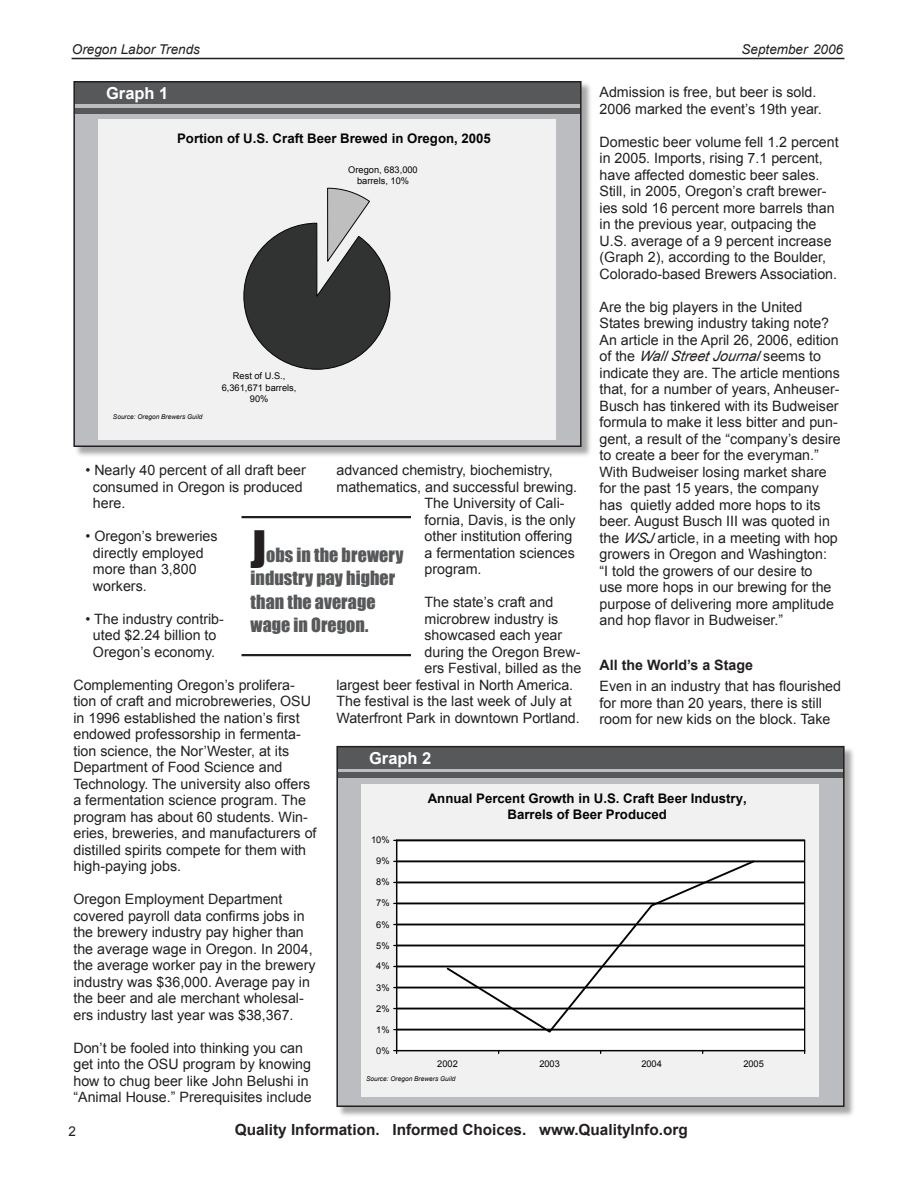
<style>
.page{position:relative;width:918px;height:1188px;background:#fff}
.page>*{position:absolute;margin:0;border:0;box-sizing:border-box;transform-origin:0 0}
.t1{font:47.4px "Impact";color:#231f20}
.t2{font:18px/23.2px "Impact";letter-spacing:.005em;color:#57585a}
.t3{font:700 16.5px "Arial";color:#fff}
.t4{font:700 15.3px "Arial";color:#231f20}
.t5{font:14.25px/16.5px "Arial";color:#231f20}
.t6{font:700 14.25px "Arial";color:#231f20}
.t7{font:italic 13.5px "Arial";color:#231f20}
.t8{font:700 13.2px/16px "Arial";color:#040503;text-align:center}
.t9{font:9.3px/11.4px "Arial";color:#040503;text-align:center}
.t10{font:italic 6.6px "Arial";color:#040503}
.s1{font-style:italic}
</style>
<div class="page">
<hr style="left:72px;top:58px;width:772px;height:1px;background:#231f20">
<div style="left:336px;top:745px;width:520px;height:373px;background:#231f20;opacity:.4"></div>
<div style="left:337px;top:747px;width:507px;height:359px;background:#bcbdc0"></div>
<div style="left:337px;top:747px;width:507px;height:22px;background:#57585a"></div>
<div style="left:337px;top:773px;width:507px;height:5px;background:#57585a"></div>
<div style="left:336px;top:746px;width:509px;height:361px;border:2px solid #231f20"></div>
<div style="left:362px;top:784px;width:457px;height:313px;background:#f1f1f2"></div>
<div style="left:397px;top:840px;width:408px;height:211px;background:#fff"></div>
<hr style="left:397px;top:1029px;width:408px;height:2px;background:#040503">
<hr style="left:397px;top:1008px;width:408px;height:1px;background:#040503">
<hr style="left:397px;top:987px;width:408px;height:2px;background:#040503">
<hr style="left:397px;top:966px;width:408px;height:1px;background:#040503">
<hr style="left:397px;top:945px;width:408px;height:1px;background:#040503">
<hr style="left:397px;top:924px;width:408px;height:1px;background:#040503">
<hr style="left:397px;top:902px;width:408px;height:2px;background:#040503">
<hr style="left:397px;top:882px;width:408px;height:1px;background:#040503">
<hr style="left:397px;top:860px;width:408px;height:2px;background:#040503">
<hr style="left:397px;top:839px;width:408px;height:2px;background:#040503">
<div style="left:396px;top:840px;width:409px;height:211px;border:1px solid #040503"></div>
<hr style="left:396px;top:840px;width:1px;height:211px;background:#040503">
<hr style="left:397px;top:1050px;width:408px;height:1px;background:#040503">
<svg style="left:445px;top:860px;width:311px;height:173px"></svg>
<div style="left:73px;top:81px;width:520px;height:377px;background:#231f20;opacity:.4"></div>
<div style="left:74px;top:82px;width:507px;height:364px;background:#bcbdc0"></div>
<div style="left:74px;top:82px;width:507px;height:22px;background:#57585a"></div>
<div style="left:74px;top:108px;width:507px;height:5px;background:#57585a"></div>
<div style="left:73px;top:81px;width:509px;height:366px;border:2px solid #231f20"></div>
<div style="left:98px;top:119px;width:458px;height:320px;background:#f1f1f2"></div>
<svg style="left:243px;top:188px;width:148px;height:182px"></svg>
<hr style="left:242px;top:516px;width:169px;height:2px;background:#231f20">
<hr style="left:242px;top:654px;width:169px;height:2px;background:#231f20">
<p class="t7" style="left:72px;top:42px;width:130px">Oregon Labor Trends</p>
<p class="t7" style="left:742px;top:42px;width:103px">September 2006</p>
<p class="t3" style="left:106px;top:84px;width:64px">Graph 1</p>
<p class="t5" style="left:600px;top:84px;width:224px">Admission is free, but beer is sold.<br>2006 marked the event’s 19th year.</p>
<p class="t5" style="left:600px;top:134px;width:241px">Domestic beer volume fell 1.2 percent in 2005. Imports, rising 7.1 percent, have affected domestic beer sales.<br>Still, in 2005, Oregon’s craft brewer&shy;ies sold 16 percent more barrels than in the previous year, outpacing the U.S. average of a 9 percent increase (Graph 2), according to the Boulder, Colorado-based Brewers Association.</p>
<p class="t5" style="left:600px;top:299px;width:243px">Are the big players in the United States brewing industry taking note?<br>An article in the April 26, 2006, edition of the <span class="s1">Wall Street Journal</span> seems to indicate they are. The article mentions that, for a number of years, Anheuser-Busch has tinkered with its Budweiser formula to make it less bitter and pun&shy;gent, a result of the “company’s desire to create a beer for the everyman.” With Budweiser losing market share for the past 15 years, the company has quietly added more hops to its beer. August Busch III was quoted in the <span class="s1">WSJ</span> article, in a meeting with hop growers in Oregon and Washington:<br>“I told the growers of our desire to<br>use more hops in our brewing for the purpose of delivering more amplitude and hop flavor in Budweiser.”</p>
<p class="t6" style="left:600px;top:657px;width:155px">All the World’s a Stage</p>
<p class="t5" style="left:600px;top:678px;width:243px">Even in an industry that has flourished for more than 20 years, there is still room for new kids on the block. Take</p>
<p class="t8" style="left:177px;top:130px;width:315px">Portion of U.S. Craft Beer Brewed in Oregon, 2005</p>
<p class="t9" style="left:348px;top:164px;width:71px">Oregon, 683,000 barrels, 10%</p>
<p class="t9" style="left:222px;top:371px;width:76px">Rest of U.S.,<br>6,361,671 barrels,<br>90%</p>
<p class="t10" style="left:113px;top:413px;width:91px">Source: Oregon Brewers Guild</p>
<p class="t5" style="left:93px;top:462px;width:214px;text-indent:-8px">• Nearly 40 percent of all draft beer consumed in Oregon is produced here.</p>
<p class="t5" style="left:93px;top:528px;width:126px;text-indent:-8px">• Oregon’s breweries directly employed more than 3,800 workers.</p>
<p class="t5" style="left:85px;top:611px;width:140px;text-align:center">• The industry contrib&shy;uted $2.24 billion to<br>Oregon’s economy.</p>
<p class="t5" style="left:73px;top:677px;width:245px">Complementing Oregon’s prolifera&shy;tion of craft and microbreweries, OSU in 1996 established the nation’s first endowed professorship in fermenta&shy;tion science, the Nor’Wester, at its Department of Food Science and Technology. The university also offers a fermentation science program. The program has about 60 students. Win&shy;eries, breweries, and manufacturers of distilled spirits compete for them with high-paying jobs.</p>
<p class="t5" style="left:73px;top:891px;width:244px">Oregon Employment Department covered payroll data confirms jobs in the brewery industry pay higher than the average wage in Oregon. In 2004, the average worker pay in the brewery industry was $36,000. Average pay in the beer and ale merchant wholesal&shy;ers industry last year was $38,367.</p>
<p class="t5" style="left:73px;top:1040px;width:240px">Don’t be fooled into thinking you can get into the OSU program by knowing how to chug beer like John Belushi in “Animal House.” Prerequisites include</p>
<p class="t5" style="left:336px;top:462px;width:218px">advanced chemistry, biochemistry,</p>
<p class="t5" style="left:336px;top:479px;width:242px">mathematics, and successful brewing.</p>
<p class="t5" style="left:425px;top:495px;width:142px">The University of Cali-</p>
<p class="t5" style="left:425px;top:512px;width:153px">fornia, Davis, is the only</p>
<p class="t5" style="left:425px;top:528px;width:149px">other institution offering</p>
<p class="t5" style="left:425px;top:545px;width:152px">a fermentation sciences</p>
<p class="t5" style="left:425px;top:561px;width:59px">program.</p>
<p class="t5" style="left:425px;top:594px;width:130px">The state’s craft and</p>
<p class="t5" style="left:425px;top:611px;width:135px">microbrew industry is</p>
<p class="t5" style="left:425px;top:627px;width:139px">showcased each year</p>
<p class="t5" style="left:425px;top:644px;width:158px">during the Oregon Brew-</p>
<p class="t5" style="left:425px;top:660px;width:158px">ers Festival, billed as the</p>
<p class="t5" style="left:336px;top:677px;width:238px">largest beer festival in North America.</p>
<p class="t5" style="left:336px;top:693px;width:237px">The festival is the last week of July at</p>
<p class="t5" style="left:336px;top:710px;width:245px">Waterfront Park in downtown Portland.</p>
<h1 class="t1" style="left:250px;top:520px;width:17px">J</h1>
<p class="t2" style="left:250px;top:543px;width:154px;text-indent:16px">obs in the brewery industry pay higher than the average wage in Oregon.</p>
<p class="t3" style="left:369px;top:749px;width:64px">Graph 2</p>
<p class="t8" style="left:428px;top:791px;width:320px">Annual Percent Growth in U.S. Craft Beer Industry,<br>Barrels of Beer Produced</p>
<p class="t9" style="left:371px;top:835px;width:20px">10%</p>
<p class="t9" style="left:376px;top:856px;width:15px">9%</p>
<p class="t9" style="left:376px;top:877px;width:15px">8%</p>
<p class="t9" style="left:376px;top:898px;width:15px">7%</p>
<p class="t9" style="left:376px;top:919px;width:15px">6%</p>
<p class="t9" style="left:376px;top:940px;width:15px">5%</p>
<p class="t9" style="left:376px;top:961px;width:15px">4%</p>
<p class="t9" style="left:376px;top:982px;width:15px">3%</p>
<p class="t9" style="left:376px;top:1003px;width:15px">2%</p>
<p class="t9" style="left:376px;top:1024px;width:15px">1%</p>
<p class="t9" style="left:376px;top:1045px;width:15px">0%</p>
<p class="t9" style="left:437px;top:1058px;width:22px">2002</p>
<p class="t9" style="left:539px;top:1058px;width:22px">2003</p>
<p class="t9" style="left:641px;top:1058px;width:22px">2004</p>
<p class="t9" style="left:743px;top:1058px;width:22px">2005</p>
<p class="t10" style="left:366px;top:1075px;width:91px">Source: Oregon Brewers Guild</p>
<p class="t4" style="left:235px;top:1121px;width:454px">Quality Information. Informed Choices. www.QualityInfo.org</p>
</div>
